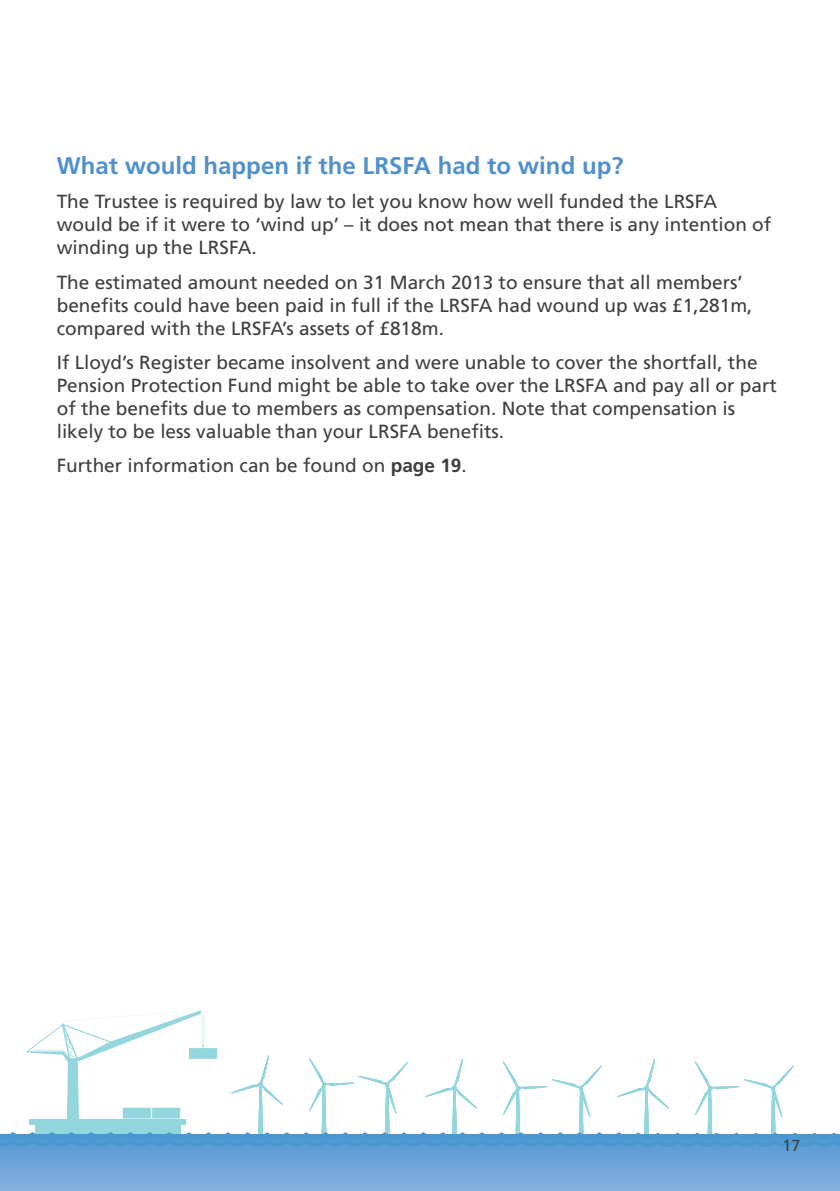
<style>
.page{position:relative;width:840px;height:1191px;background:#fff}
.page>*{position:absolute;margin:0;border:0;box-sizing:border-box;transform-origin:0 0}
.t1{font:700 24px "Frutiger LT Std";color:#5090cc}
.t2{font:19px/23px "Frutiger LT Std";color:#3e3e3f}
.t3{font:16px "Frutiger LT Std";color:#3e3e3f}
.s1{font-weight:700}
</style>
<div class="page">
<svg style="left:0;top:1151px;width:839px;height:40px;background:#73a8da"></svg>
<svg style="left:0;top:1010px;width:839px;height:141px"></svg>
<p class="t1" style="left:57px;top:151px;width:568px">What would happen if the LRSFA had to wind up?</p>
<p class="t2" style="left:57px;top:190px;width:715px">The Trustee is required by law to let you know how well funded the LRSFA would be if it were to ‘wind up’ – it does not mean that there is any intention of winding up the LRSFA.</p>
<p class="t2" style="left:57px;top:271px;width:697px">The estimated amount needed on 31 March 2013 to ensure that all members’ benefits could have been paid in full if the LRSFA had wound up was £1,281m, compared with the LRSFA’s assets of £818m.</p>
<p class="t2" style="left:57px;top:351px;width:721px">If Lloyd’s Register became insolvent and were unable to cover the shortfall, the Pension Protection Fund might be able to take over the LRSFA and pay all or part of the benefits due to members as compensation. Note that compensation is likely to be less valuable than your LRSFA benefits.</p>
<p class="t2" style="left:57px;top:454px;width:411px">Further information can be found on <span class="s1">page 19</span>.</p>
<p class="t3" style="left:782px;top:1136px;width:19px">17</p>
</div>
